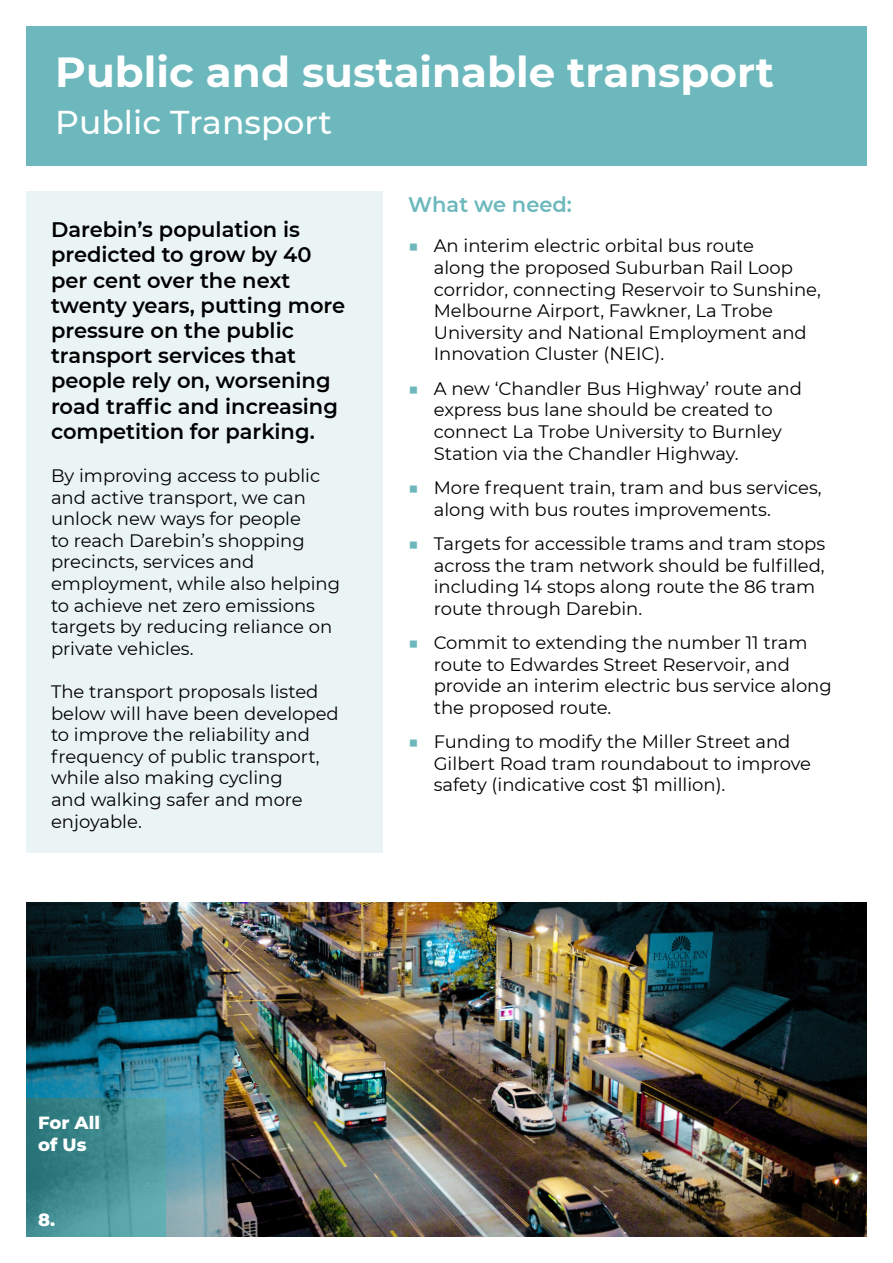
<style>
.page{position:relative;width:893px;height:1263px;background:#fff}
.page>*{position:absolute;margin:0;border:0;box-sizing:border-box;transform-origin:0 0}
.Page_Header{font:700 42px "Montserrat";color:#fff}
.Page_Subheader{font:500 33px "Montserrat";color:#fff}
.Basic_Larger{font:600 21px/25.2px "Montserrat";color:#000}
.What_We_Need{font:600 21px "Montserrat";color:#6cb8bc}
.t1{font:18px/21.6px "Montserrat";color:#000}
.t2{font:800 18px/21.6px "Montserrat";color:#fff}
.s1{color:#6cb8bc}
</style>
<div class="page">
<div style="left:26px;top:26px;width:841px;height:139px;background:#6cb8bc"></div>
<div style="left:26px;top:191px;width:357px;height:662px;background:#ebf4f4"></div>
<img style="left:26px;top:902px;width:841px;height:335px">
<svg style="left:26px;top:1098px;width:139px;height:139px;background:#428e92"></svg>
<p class="Page_Header" style="left:55px;top:42px;width:720px">Public and sustainable transport</p>
<p class="Page_Subheader" style="left:55px;top:99px;width:278px">Public Transport</p>
<p class="Basic_Larger" style="left:51px;top:216px;width:296px">Darebin’s population is predicted to grow by 40 per cent over the next twenty years, putting more pressure on the public transport services that people rely on, worsening road traffic and increasing competition for parking.</p>
<p class="t1" style="left:51px;top:464px;width:291px">By improving access to public and active transport, we can unlock new ways for people<br>to reach Darebin’s shopping precincts, services and employment, while also helping to achieve net zero emissions targets by reducing reliance on private vehicles.</p>
<p class="t1" style="left:51px;top:680px;width:289px">The transport proposals listed below will have been developed to improve the reliability and frequency of public transport, while also making cycling<br>and walking safer and more enjoyable.</p>
<p class="What_We_Need" style="left:408px;top:189px;width:165px">What we need:</p>
<p class="t1" style="left:434px;top:235px;width:389px;text-indent:-26px"><span class="s1">■</span> An interim electric orbital bus route<br>along the proposed Suburban Rail Loop corridor, connecting Reservoir to Sunshine, Melbourne Airport, Fawkner, La Trobe University and National Employment and Innovation Cluster (NEIC).</p>
<p class="t1" style="left:434px;top:377px;width:370px;text-indent:-26px"><span class="s1">■</span> A new ‘Chandler Bus Highway’ route and express bus lane should be created to connect La Trobe University to Burnley Station via the Chandler Highway.</p>
<p class="t1" style="left:434px;top:476px;width:390px;text-indent:-26px"><span class="s1">■</span> More frequent train, tram and bus services, along with bus routes improvements.</p>
<p class="t1" style="left:434px;top:532px;width:393px;text-indent:-26px"><span class="s1">■</span> Targets for accessible trams and tram stops across the tram network should be fulfilled, including 14 stops along route the 86 tram route through Darebin.</p>
<p class="t1" style="left:434px;top:631px;width:400px;text-indent:-26px"><span class="s1">■</span> Commit to extending the number 11 tram route to Edwardes Street Reservoir, and provide an interim electric bus service along the proposed route.</p>
<p class="t1" style="left:434px;top:730px;width:379px;text-indent:-26px"><span class="s1">■</span> Funding to modify the Miller Street and<br>Gilbert Road tram roundabout to improve safety (indicative cost $1 million).</p>
<p class="t2" style="left:38px;top:1111px;width:63px">For All of Us</p>
<p class="t2" style="left:38px;top:1208px;width:19px">8.</p>
</div>
